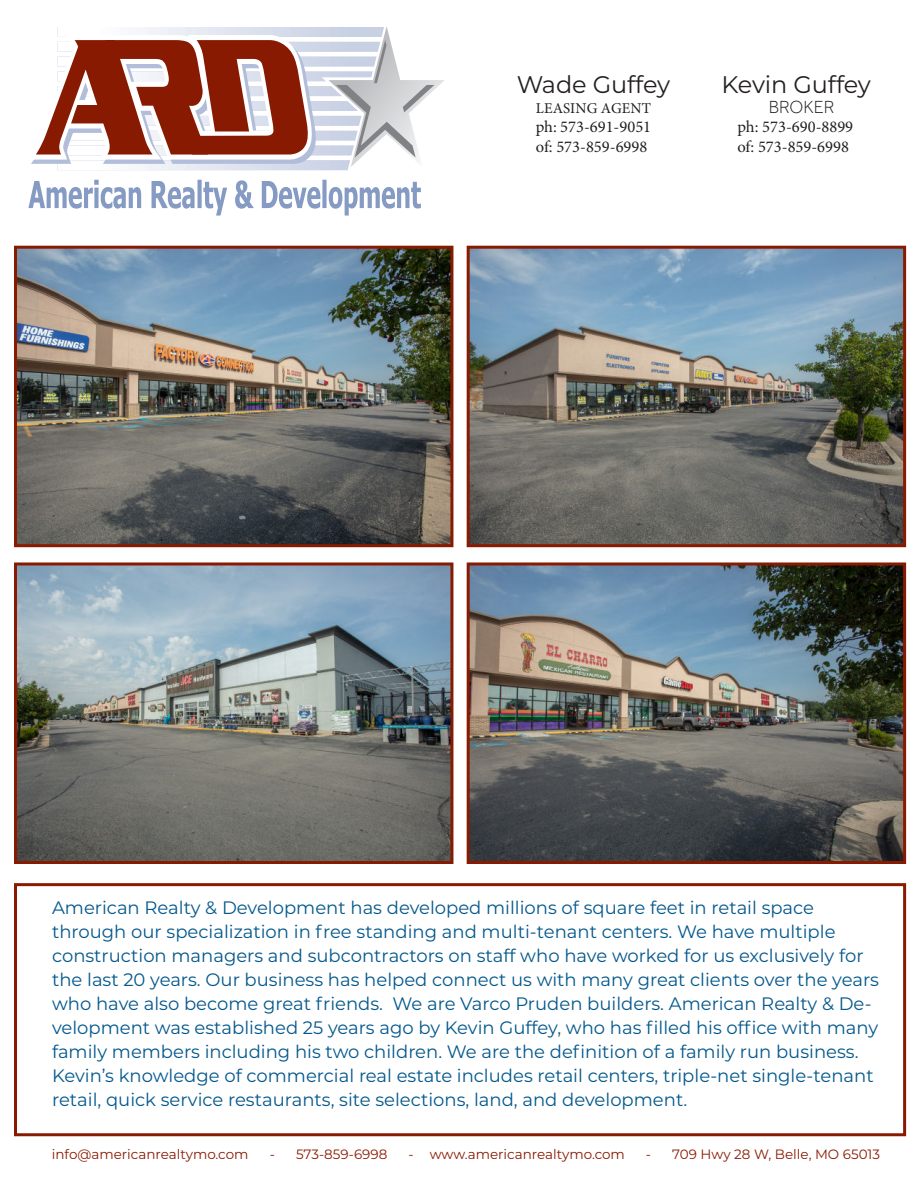
<style>
.page{position:relative;width:918px;height:1188px;background:#fff}
.page>*{position:absolute;margin:0;border:0;box-sizing:border-box;transform-origin:0 0}
.t1{font:24px "Montserrat";letter-spacing:-.005em;color:#231f20}
.t2{font:18px/24px "Montserrat";color:#03588c}
.t3{font:300 18px "Effra";color:#231f20}
.t4{font:16.5px/19.5px "Minion Pro";color:#231f20}
.t5{font:15px "Minion Pro";letter-spacing:.01em;color:#231f20}
.t6{font:13.5px "Montserrat";color:#891a02}
</style>
<div class="page">
<svg style="left:28px;top:27px;width:416px;height:188px"></svg>
<img style="left:18px;top:566px;width:431px;height:294px">
<div style="left:14px;top:562px;width:439px;height:302px;border:3px solid #891a02"></div>
<img style="left:18px;top:250px;width:431px;height:293px">
<div style="left:14px;top:246px;width:439px;height:301px;border:3px solid #891a02"></div>
<img style="left:471px;top:566px;width:431px;height:294px">
<div style="left:467px;top:562px;width:439px;height:302px;border:3px solid #891a02"></div>
<img style="left:471px;top:250px;width:431px;height:293px">
<div style="left:467px;top:246px;width:439px;height:301px;border:3px solid #891a02"></div>
<div style="left:14px;top:883px;width:892px;height:253px;border:3px solid #891a02"></div>
<h1 class="t1" style="left:517px;top:73px;width:155px">Wade Guffey</h1>
<p class="t5" style="left:536px;top:102px;width:117px">LEASING AGENT</p>
<p class="t4" style="left:536px;top:118px;width:117px">ph: 573-691-9051 of: 573-859-6998</p>
<h1 class="t1" style="left:722px;top:73px;width:151px">Kevin Guffey</h1>
<p class="t3" style="left:769px;top:96px;width:67px">BROKER</p>
<p class="t4" style="left:737px;top:118px;width:117px">ph: 573-690-8899 of: 573-859-6998</p>
<p class="t2" style="left:52px;top:897px;width:828px">American Realty &amp; Development has developed millions of square feet in retail space through our specialization in free standing and multi-tenant centers. We have multiple construction managers and subcontractors on staff who have worked for us exclusively for the last 20 years. Our business has helped connect us with many great clients over the years who have also become great friends. We are Varco Pruden builders. American Realty &amp; De&shy;velopment was established 25 years ago by Kevin Guffey, who has filled his office with many family members including his two children. We are the definition of a family run business.<br>Kevin’s knowledge of commercial real estate includes retail centers, triple-net single-tenant retail, quick service restaurants, site selections, land, and development.</p>
<p class="t6" style="left:52px;top:1148px;width:198px">info@americanrealtymo.com</p>
<p class="t6" style="left:270px;top:1148px;width:119px">- 573-859-6998</p>
<p class="t6" style="left:409px;top:1148px;width:218px">- www.americanrealtymo.com</p>
<p class="t6" style="left:646px;top:1148px;width:236px">- 709 Hwy 28 W, Belle, MO 65013</p>
</div>
